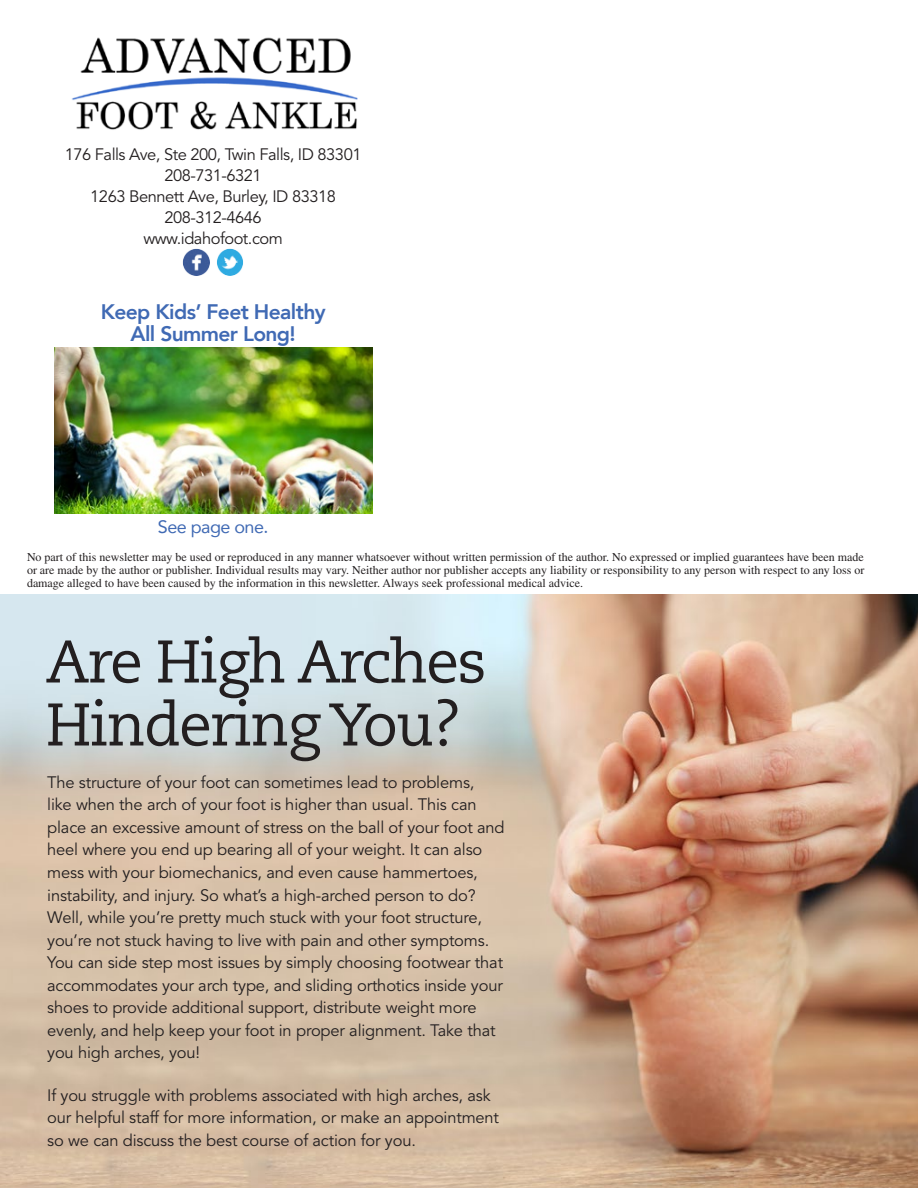
<style>
.page{position:relative;width:918px;height:1188px;background:#fff}
.page>*{position:absolute;margin:0;border:0;box-sizing:border-box;transform-origin:0 0}
.t1{font:60px/63px "Caecilia LT Std";letter-spacing:-.03em;color:#231f20}
.t2{font:800 21px/22.5px "Avenir";letter-spacing:-.03em;color:#406ab4;text-align:center}
.t3{font:18px "Avenir";letter-spacing:-.03em;color:#406ab4}
.t4{font:16.5px/22.5px "Avenir LT Std";letter-spacing:-.01em;color:#231f20}
.t5{font:16.5px "Avenir LT Std";letter-spacing:-.03em;color:#231f20}
.t6{font:12px/12.8px "Times LT Std";color:#231f20;text-align:justify}
</style>
<div class="page">
<img style="left:0;top:594px;width:918px;height:594px">
<img style="left:54px;top:348px;width:318px;height:166px">
<img style="left:183px;top:249px;width:27px;height:27px">
<img style="left:217px;top:249px;width:26px;height:27px">
<img style="left:72px;top:37px;width:286px;height:93px">
<p class="t5" style="left:65px;top:145px;width:298px">176 Falls Ave, Ste 200, Twin Falls, ID 83301</p>
<p class="t5" style="left:165px;top:166px;width:99px">208-731-6321</p>
<p class="t5" style="left:90px;top:187px;width:247px">1263 Bennett Ave, Burley, ID 83318</p>
<p class="t5" style="left:165px;top:208px;width:99px">208-312-4646</p>
<p class="t5" style="left:143px;top:229px;width:141px">www.idahofoot.com</p>
<p class="t2" style="left:101px;top:300px;width:226px">Keep Kids’ Feet Healthy<br>All Summer Long!</p>
<p class="t3" style="left:158px;top:512px;width:112px">See page one.</p>
<p class="t6" style="left:27px;top:551px;width:839px">No part of this newsletter may be used or reproduced in any manner whatsoever without written permission of the author. No expressed or implied guarantees have been made or are made by the author or publisher. Individual results may vary. Neither author nor publisher accepts any liability or responsibility to any person with respect to any loss or damage alleged to have been caused by the information in this newsletter. Always seek professional medical advice.</p>
<h1 class="t1" style="left:46px;top:631px;width:442px">Are High Arches<br>Hindering You?</h1>
<p class="t4" style="left:47px;top:772px;width:459px">The structure of your foot can sometimes lead to problems,<br>like when the arch of your foot is higher than usual. This can place an excessive amount of stress on the ball of your foot and heel where you end up bearing all of your weight. It can also mess with your biomechanics, and even cause hammertoes, instability, and injury. So what’s a high-arched person to do?<br>Well, while you’re pretty much stuck with your foot structure, you’re not stuck having to live with pain and other symptoms.<br>You can side step most issues by simply choosing footwear that accommodates your arch type, and sliding orthotics inside your shoes to provide additional support, distribute weight more evenly, and help keep your foot in proper alignment. Take that you high arches, you!</p>
<p class="t4" style="left:47px;top:1084px;width:453px">If you struggle with problems associated with high arches, ask our helpful staff for more information, or make an appointment so we can discuss the best course of action for you.</p>
</div>
